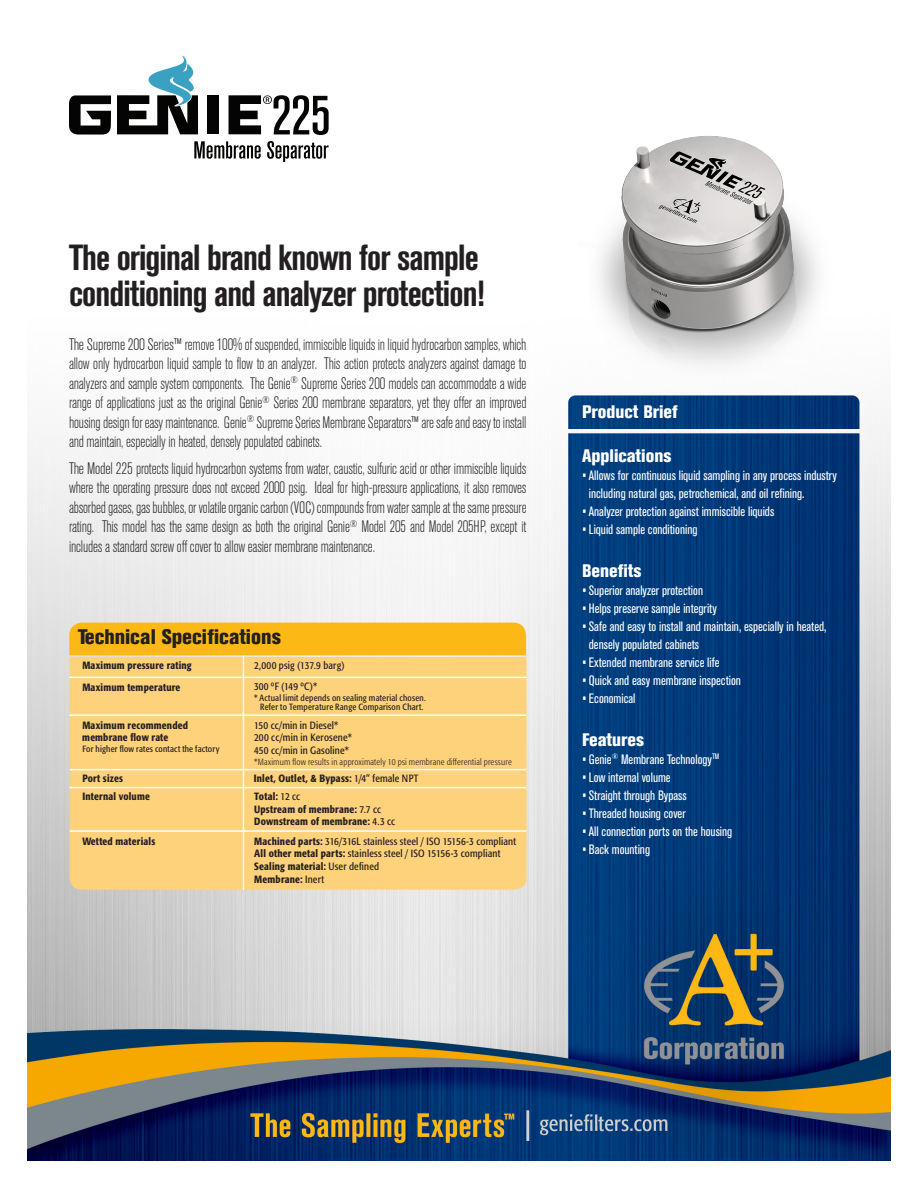
<style>
.page{position:relative;width:918px;height:1188px;background:#fff}
.page>*{position:absolute;margin:0;border:0;box-sizing:border-box;transform-origin:0 0}
.t1{font:700 condensed 36px/36px "Akzidenz Grotesk BE";letter-spacing:-.025em;color:#231f20}
.t2{font:800 condensed 20.85px "Akzidenz Grotesk BE";color:#231f20}
.ABF_Bullet{font:800 condensed 18px "Akzidenz Grotesk BE";color:#fff}
.Quick_Study_and_Main{font:300 condensed 16.5px/19.5px "Akzidenz Grotesk BE";letter-spacing:-.01em;color:#231f20;text-align:justify}
.t3{font:condensed 13.5px/18px "Akzidenz Grotesk BE";color:#fff}
.t4{font:condensed 10.5px/12.6px "Formata";letter-spacing:.02em;color:#231f20}
.t5{font:500 condensed 10.5px/12.6px "Formata";letter-spacing:.02em;color:#231f20}
.t6{font:condensed 9px/9.1px "Formata";letter-spacing:.025em;color:#231f20;text-align:center}
.t7{font:300 condensed 9px "Formata";letter-spacing:.02em;color:#231f20}
.s1{font-weight:400}
.s2{font-weight:500}
</style>
<div class="page">
<img style="left:27px;top:95px;width:864px;height:1066px">
<img style="left:543px;top:95px;width:332px;height:280px">
<svg style="left:194px;top:141px;width:67px;height:18px"></svg>
<svg style="left:267px;top:141px;width:62px;height:21px"></svg>
<svg style="left:229px;top:95px;width:100px;height:40px"></svg>
<svg style="left:69px;top:95px;width:42px;height:40px"></svg>
<div style="left:207px;top:95px;width:12px;height:39px;background:#040503"></div>
<svg style="left:117px;top:55px;width:90px;height:79px"></svg>
<div style="left:69px;top:623px;width:457px;height:32px;background:#fcb814"></div>
<div style="left:70px;top:657px;width:456px;height:233px;background:#fed17b"></div>
<hr style="left:69px;top:677px;width:457px;height:1px;background:#fff">
<hr style="left:69px;top:714px;width:457px;height:2px;background:#fff">
<hr style="left:70px;top:769px;width:456px;height:1px;background:#fff">
<hr style="left:69px;top:787px;width:457px;height:1px;background:#fff">
<hr style="left:70px;top:830px;width:456px;height:2px;background:#fff">
<hr style="left:243px;top:656px;width:1px;height:234px;background:#fff">
<p class="t1" style="left:69px;top:239px;width:417px">The original brand known for sample conditioning and analyzer protection!</p>
<p class="Quick_Study_and_Main" style="left:69px;top:335px;width:459px">The Supreme 200 Series™ remove 100% of suspended, immiscible liquids in liquid hydrocarbon samples, which allow only hydrocarbon liquid sample to flow to an analyzer. This action protects analyzers against damage to analyzers and sample system components. The Genie<sup>®</sup> Supreme Series 200 models can accommodate a wide range of applications just as the original Genie<sup>®</sup> Series 200 membrane separators, yet they offer an improved housing design for easy maintenance. Genie<sup>®</sup> Supreme Series Membrane Separators™ are safe and easy to install and maintain, especially in heated, densely populated cabinets.</p>
<p class="Quick_Study_and_Main" style="left:69px;top:459px;width:459px">The Model 225 protects liquid hydrocarbon systems from water, caustic, sulfuric acid or other immiscible liquids where the operating pressure does not exceed 2000 psig. Ideal for high-pressure applications, it also removes absorbed gases, gas bubbles, or volatile organic carbon (VOC) compounds from water sample at the same pressure rating. This model has the same design as both the original Genie<sup>®</sup> Model 205 and Model 205HP, except it includes a standard screw off cover to allow easier membrane maintenance.</p>
<p class="t2" style="left:78px;top:624px;width:205px">Technical Specifications</p>
<p class="t5" style="left:82px;top:659px;width:111px">Maximum pressure rating</p>
<p class="t4" style="left:254px;top:659px;width:92px">2,000 psig (137.9 barg)</p>
<p class="t5" style="left:82px;top:681px;width:100px">Maximum temperature</p>
<p class="t4" style="left:254px;top:680px;width:65px">300 ºF (149 ºC)*</p>
<p class="t6" style="left:254px;top:693px;width:173px">* Actual limit depends on sealing material chosen.<br>Refer to Temperature Range Comparison Chart.</p>
<p class="t5" style="left:82px;top:719px;width:107px">Maximum recommended membrane flow rate</p>
<p class="t6" style="left:82px;top:744px;width:139px">For higher flow rates contact the factory</p>
<p class="t4" style="left:254px;top:719px;width:99px">150 cc/min in Diesel*<br>200 cc/min in Kerosene*<br>450 cc/min in Gasoline*</p>
<p class="t7" style="left:254px;top:756px;width:259px">*Maximum flow results in approximately 10 psi membrane differential pressure</p>
<p class="t5" style="left:82px;top:772px;width:42px">Port sizes</p>
<p class="t5" style="left:254px;top:772px;width:166px">Inlet, Outlet, &amp; Bypass: <span class="s1">1/4” female NPT</span></p>
<p class="t5" style="left:82px;top:790px;width:69px">Internal volume</p>
<p class="t5" style="left:82px;top:835px;width:74px">Wetted materials</p>
<p class="t5" style="left:254px;top:790px;width:142px">Total: <span class="s1">12 cc<br></span>Upstream of membrane: <span class="s1">7.7 cc<br></span>Downstream of membrane: <span class="s1">4.3 cc</span></p>
<p class="t4" style="left:254px;top:835px;width:263px"><span class="s2">Machined parts:</span> 316/316L stainless steel / ISO 15156-3 compliant <span class="s2">All other metal parts:</span> stainless steel / ISO 15156-3 compliant <span class="s2">Sealing material:</span> User defined<br><span class="s2">Membrane:</span> Inert</p>
<p class="ABF_Bullet" style="left:582px;top:402px;width:97px">Product Brief</p>
<p class="ABF_Bullet" style="left:582px;top:445px;width:91px">Applications</p>
<p class="t3" style="left:589px;top:466px;width:250px;text-indent:-7px">• Allows for continuous liquid sampling in any process industry including natural gas, petrochemical, and oil refining.</p>
<p class="t3" style="left:582px;top:502px;width:194px">• Analyzer protection against immiscible liquids</p>
<p class="t3" style="left:582px;top:520px;width:117px">• Liquid sample conditioning</p>
<p class="ABF_Bullet" style="left:582px;top:560px;width:61px">Benefits</p>
<p class="t3" style="left:582px;top:581px;width:122px">• Superior analyzer protection</p>
<p class="t3" style="left:582px;top:599px;width:136px">• Helps preserve sample integrity</p>
<p class="t3" style="left:589px;top:617px;width:239px;text-indent:-7px">• Safe and easy to install and maintain, especially in heated, densely populated cabinets</p>
<p class="t3" style="left:582px;top:653px;width:139px">• Extended membrane service life</p>
<p class="t3" style="left:582px;top:671px;width:160px">• Quick and easy membrane inspection</p>
<p class="t3" style="left:582px;top:689px;width:55px">• Economical</p>
<p class="ABF_Bullet" style="left:582px;top:729px;width:63px">Features</p>
<p class="t3" style="left:582px;top:751px;width:139px">• Genie<sup>®</sup> Membrane Technology<sup>TM</sup></p>
<p class="t3" style="left:582px;top:769px;width:90px">• Low internal volume</p>
<p class="t3" style="left:582px;top:787px;width:106px">• Straight through Bypass</p>
<p class="t3" style="left:582px;top:805px;width:105px">• Threaded housing cover</p>
<p class="t3" style="left:582px;top:823px;width:152px">• All connection ports on the housing</p>
<p class="t3" style="left:582px;top:841px;width:69px">• Back mounting</p>
</div>
